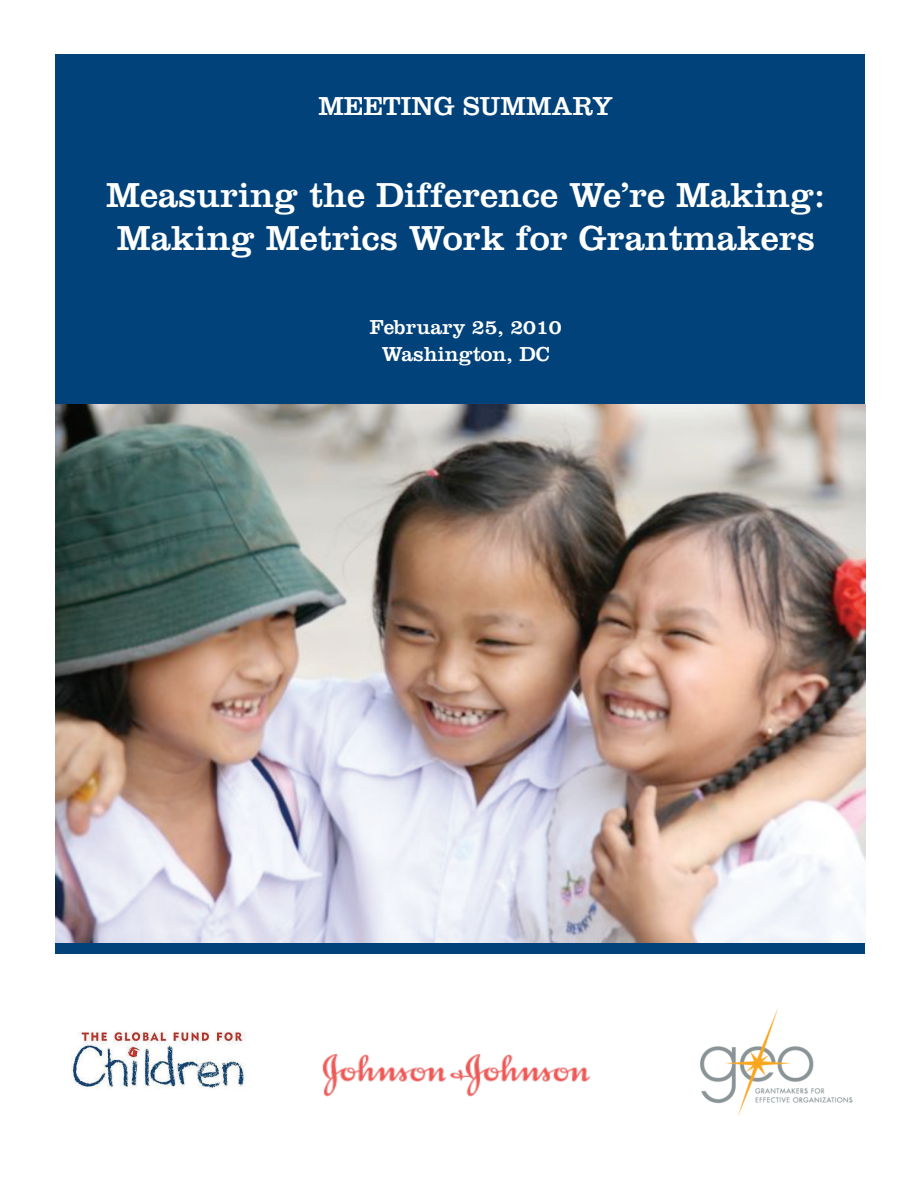
<style>
.page{position:relative;width:918px;height:1188px;background:#fff}
.page>*{position:absolute;margin:0;border:0;box-sizing:border-box;transform-origin:0 0}
.t1{font:36px/43.2px "Clarendon LT";color:#fff}
.t2{font:27px "Clarendon LT";color:#fff}
.t3{font:21px/27.5px "Clarendon LT";color:#fff;text-align:center}
</style>
<div class="page">
<div style="left:56px;top:54px;width:810px;height:356px;background:#004279"></div>
<img style="left:56px;top:404px;width:810px;height:540px">
<div style="left:56px;top:944px;width:810px;height:10px;background:#004279"></div>
<img style="left:700px;top:1009px;width:153px;height:107px">
<img style="left:322px;top:1054px;width:269px;height:43px">
<img style="left:71px;top:1031px;width:174px;height:58px">
<p class="t2" style="left:318px;top:91px;width:296px">MEETING SUMMARY</p>
<p class="t1" style="left:106px;top:174px;width:720px">Measuring the Difference We’re Making:<br>Making Metrics Work for Grantmakers</p>
<p class="t3" style="left:370px;top:313px;width:193px">February 25, 2010<br>Washington, DC</p>
</div>
